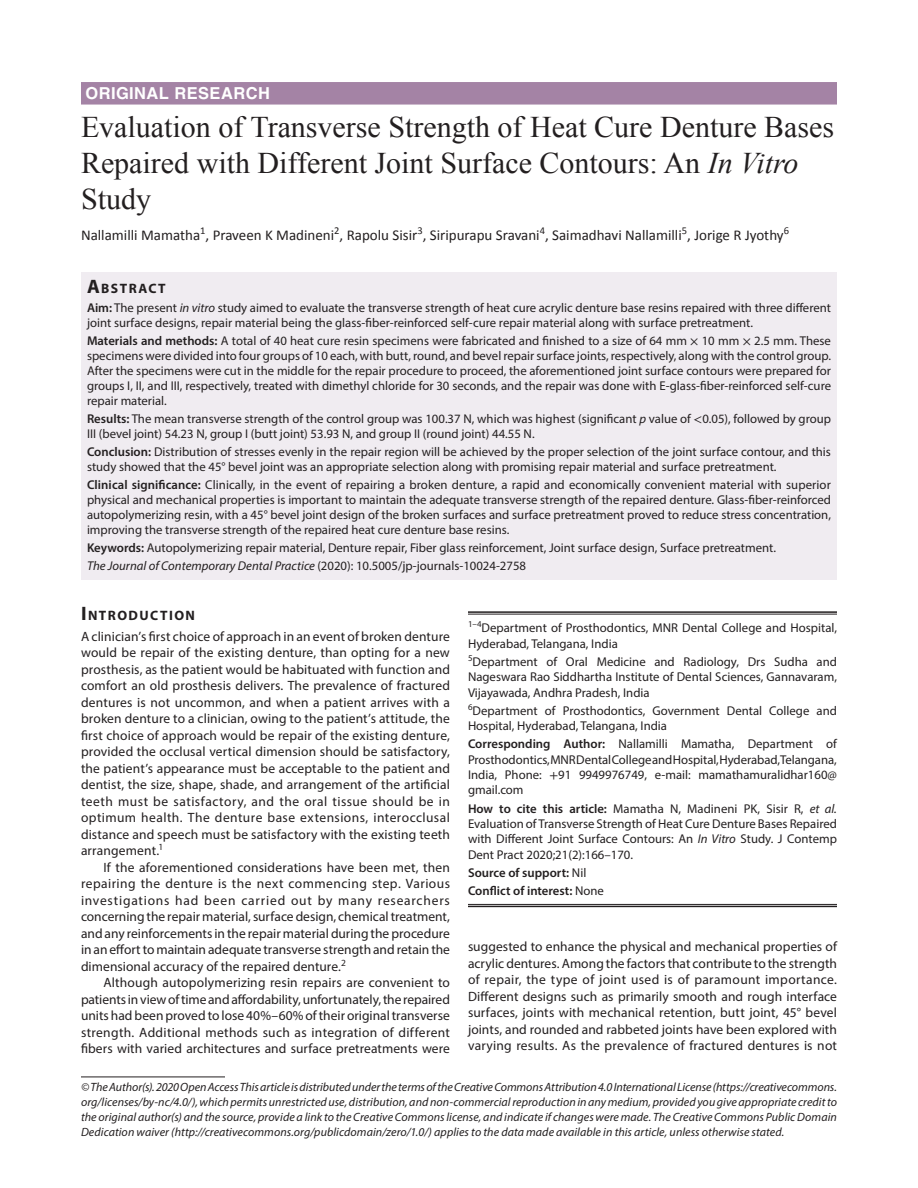
<style>
.page{position:relative;width:918px;height:1188px;background:#fff}
.page>*{position:absolute;margin:0;border:0;box-sizing:border-box;transform-origin:0 0}
.AT{font:30px/36px "Times New Roman";color:#231f20}
.JCDP-ART{font:700 16.5px "Helvetica LT Std";letter-spacing:.025em;color:#fff}
.AU{font:15px "Calibri";color:#231f20}
.AB{font:700 13.65px "Myriad Pro";letter-spacing:.105em;color:#231f20}
.Para{font:13.5px/16.5px "Myriad Pro";letter-spacing:.005em;color:#231f20;text-align:justify}
.Para-first{font:13.5px/16.5px "Myriad Pro";letter-spacing:.015em;color:#231f20;text-align:justify}
.KW{font:12.75px/15px "Myriad Pro";color:#231f20}
.Cor-Para{font:12.75px/15.3px "Myriad Pro";color:#231f20;text-align:justify}
.AF{font:12.75px/15.3px "Myriad Pro";color:#231f20;text-align:justify}
.AF-first{font:12.75px/15.3px "Myriad Pro";color:#231f20}
.JT_DOI{font:italic 12.75px "Myriad Pro";color:#231f20}
.Aff-foot-last{font:600 12.75px "Myriad Pro";color:#231f20}
.Aff-foot{font:600 12.75px "Myriad Pro";color:#231f20}
.Footnote_Text{font:italic 12px/15px "Myriad Pro";letter-spacing:.005em;color:#231f20;text-align:justify}
.s1{font-style:italic}
.s2{font-size:19.5px}
.s3{font-weight:600}
.s4{font-family:"STIX"}
.s5{font-style:normal}
.s6{font-weight:400}
</style>
<div class="page">
<div style="left:81px;top:82px;width:756px;height:23px;background:#a483a5"></div>
<div style="left:81px;top:272px;width:756px;height:26px;background:#f0ecf1"></div>
<div style="left:81px;top:297px;width:756px;height:39px;background:#f0ecf1"></div>
<div style="left:81px;top:330px;width:756px;height:84px;background:#f0ecf1"></div>
<div style="left:81px;top:408px;width:756px;height:39px;background:#f0ecf1"></div>
<div style="left:81px;top:441px;width:756px;height:39px;background:#f0ecf1"></div>
<div style="left:81px;top:474px;width:756px;height:69px;background:#f0ecf1"></div>
<div style="left:81px;top:537px;width:756px;height:24px;background:#f0ecf1"></div>
<div style="left:81px;top:555px;width:756px;height:24px;background:#f0ecf1"></div>
<hr style="left:468px;top:611px;width:369px;height:2px;background:#231f20">
<hr style="left:468px;top:614px;width:369px;height:1px;background:#231f20">
<hr style="left:468px;top:904px;width:369px;height:1px;background:#231f20">
<hr style="left:468px;top:906px;width:369px;height:1px;background:#231f20">
<hr style="left:81px;top:1077px;width:144px;height:1px;background:#231f20">
<p class="JCDP-ART" style="left:86px;top:83px;width:186px">ORIGINAL RESEARCH</p>
<p class="AT" style="left:81px;top:108px;width:755px">Evaluation of Transverse Strength of Heat Cure Denture Bases<br>Repaired with Different Joint Surface Contours: An <span class="s1">In Vitro<br></span>Study</p>
<p class="AU" style="left:81px;top:226px;width:710px">Nallamilli Mamatha<sup>1</sup>, Praveen K Madineni<sup>2</sup>, Rapolu Sisir<sup>3</sup>, Siripurapu Sravani<sup>4</sup>, Saimadhavi Nallamilli<sup>5</sup>, Jorige R Jyothy<sup>6</sup></p>
<p class="AB" style="left:87px;top:279px;width:80px"><span class="s2">A</span>BSTRACT</p>
<p class="KW" style="left:87px;top:300px;width:746px"><span class="s3">Aim:</span> The present <span class="s1">in vitro</span> study aimed to evaluate the transverse strength of heat cure acrylic denture base resins repaired with three different joint surface designs, repair material being the glass-fiber-reinforced self-cure repair material along with surface pretreatment.</p>
<p class="KW" style="left:87px;top:333px;width:746px;text-align:justify"><span class="s3">Materials and methods:</span> A total of 40 heat cure resin specimens were fabricated and finished to a size of 64 mm <span class="s4">×</span> 10 mm <span class="s4">×</span> 2.5 mm. These specimens were divided into four groups of 10 each, with butt, round, and bevel repair surface joints, respectively, along with the control group.<br>After the specimens were cut in the middle for the repair procedure to proceed, the aforementioned joint surface contours were prepared for groups I, II, and III, respectively, treated with dimethyl chloride for 30 seconds, and the repair was done with E-glass-fiber-reinforced self-cure repair material.</p>
<p class="KW" style="left:87px;top:411px;width:746px"><span class="s3">Results:</span> The mean transverse strength of the control group was 100.37 N, which was highest (significant <span class="s1">p</span> value of <span class="s4">&lt;</span>0.05), followed by group<br>III (bevel joint) 54.23 N, group I (butt joint) 53.93 N, and group II (round joint) 44.55 N.</p>
<p class="KW" style="left:87px;top:444px;width:746px"><span class="s3">Conclusion:</span> Distribution of stresses evenly in the repair region will be achieved by the proper selection of the joint surface contour, and this study showed that the 45° bevel joint was an appropriate selection along with promising repair material and surface pretreatment.</p>
<p class="KW" style="left:87px;top:477px;width:746px;text-align:justify"><span class="s3">Clinical significance:</span> Clinically, in the event of repairing a broken denture, a rapid and economically convenient material with superior physical and mechanical properties is important to maintain the adequate transverse strength of the repaired denture. Glass-fiber-reinforced autopolymerizing resin, with a 45° bevel joint design of the broken surfaces and surface pretreatment proved to reduce stress concentration, improving the transverse strength of the repaired heat cure denture base resins.</p>
<p class="KW" style="left:87px;top:540px;width:691px"><span class="s3">Keywords:</span> Autopolymerizing repair material, Denture repair, Fiber glass reinforcement, Joint surface design, Surface pretreatment.</p>
<p class="JT_DOI" style="left:87px;top:558px;width:441px">The Journal of Contemporary Dental Practice <span class="s5">(2020): 10.5005/jp-journals-10024-2758</span></p>
<h1 class="AB" style="left:81px;top:606px;width:116px"><span class="s2">I</span>NTRODUCTION</h1>
<p class="Para-first" style="left:81px;top:628px;width:371px">A clinician’s first choice of approach in an event of broken denture would be repair of the existing denture, than opting for a new prosthesis, as the patient would be habituated with function and comfort an old prosthesis delivers. The prevalence of fractured dentures is not uncommon, and when a patient arrives with a broken denture to a clinician, owing to the patient’s attitude, the first choice of approach would be repair of the existing denture, provided the occlusal vertical dimension should be satisfactory, the patient’s appearance must be acceptable to the patient and dentist, the size, shape, shade, and arrangement of the artificial teeth must be satisfactory, and the oral tissue should be in optimum health. The denture base extensions, interocclusal distance and speech must be satisfactory with the existing teeth arrangement.<sup>1</sup></p>
<p class="Para" style="left:81px;top:859px;width:371px;text-indent:22px">If the aforementioned considerations have been met, then repairing the denture is the next commencing step. Various investigations had been carried out by many researchers concerning the repair material, surface design, chemical treatment, and any reinforcements in the repair material during the procedure in an effort to maintain adequate transverse strength and retain the dimensional accuracy of the repaired denture.<sup>2</sup></p>
<p class="Para" style="left:81px;top:974px;width:371px;text-indent:22px">Although autopolymerizing resin repairs are convenient to patients in view of time and affordability, unfortunately, the repaired units had been proved to lose 40%–60% of their original transverse strength. Additional methods such as integration of different fibers with varied architectures and surface pretreatments were</p>
<p class="AF-first" style="left:468px;top:620px;width:371px"><sup>1–4</sup>Department of Prosthodontics, MNR Dental College and Hospital,<br>Hyderabad, Telangana, India</p>
<p class="AF" style="left:468px;top:654px;width:371px"><sup>5</sup>Department of Oral Medicine and Radiology, Drs Sudha and Nageswara Rao Siddhartha Institute of Dental Sciences, Gannavaram, Vijayawada, Andhra Pradesh, India</p>
<p class="AF" style="left:468px;top:703px;width:371px"><sup>6</sup>Department of Prosthodontics, Government Dental College and<br>Hospital, Hyderabad, Telangana, India</p>
<p class="Cor-Para" style="left:468px;top:736px;width:370px"><span class="s3">Corresponding Author:</span> Nallamilli Mamatha, Department of Prosthodontics, MNR Dental College and Hospital, Hyderabad, Telangana, India, Phone: <span class="s4">+</span>91 9949976749, e-mail: mamathamuralidhar160@ gmail.com</p>
<p class="Cor-Para" style="left:468px;top:801px;width:371px"><span class="s3">How to cite this article:</span> Mamatha N, Madineni PK, Sisir R, <span class="s1">et al.<br></span>Evaluation of Transverse Strength of Heat Cure Denture Bases Repaired with Different Joint Surface Contours: An <span class="s1">In Vitro</span> Study. J Contemp Dent Pract 2020;21(2):166–170.</p>
<p class="Aff-foot" style="left:468px;top:864px;width:120px">Source of support: <span class="s6">Nil</span></p>
<p class="Aff-foot-last" style="left:468px;top:883px;width:137px">Conflict of interest: <span class="s6">None</span></p>
<p class="Para" style="left:468px;top:938px;width:371px">suggested to enhance the physical and mechanical properties of acrylic dentures. Among the factors that contribute to the strength of repair, the type of joint used is of paramount importance.<br>Different designs such as primarily smooth and rough interface surfaces, joints with mechanical retention, butt joint, 45° bevel joints, and rounded and rabbeted joints have been explored with varying results. As the prevalence of fractured dentures is not</p>
<p class="Footnote_Text" style="left:81px;top:1079px;width:758px">© The Author(s). 2020 Open Access This article is distributed under the terms of the Creative Commons Attribution 4.0 International License (https://creativecommons. org/licenses/by-nc/4.0/), which permits unrestricted use, distribution, and non-commercial reproduction in any medium, provided you give appropriate credit to the original author(s) and the source, provide a link to the Creative Commons license, and indicate if changes were made. The Creative Commons Public Domain Dedication waiver (http://creativecommons.org/publicdomain/zero/1.0/) applies to the data made available in this article, unless otherwise stated.</p>
</div>
